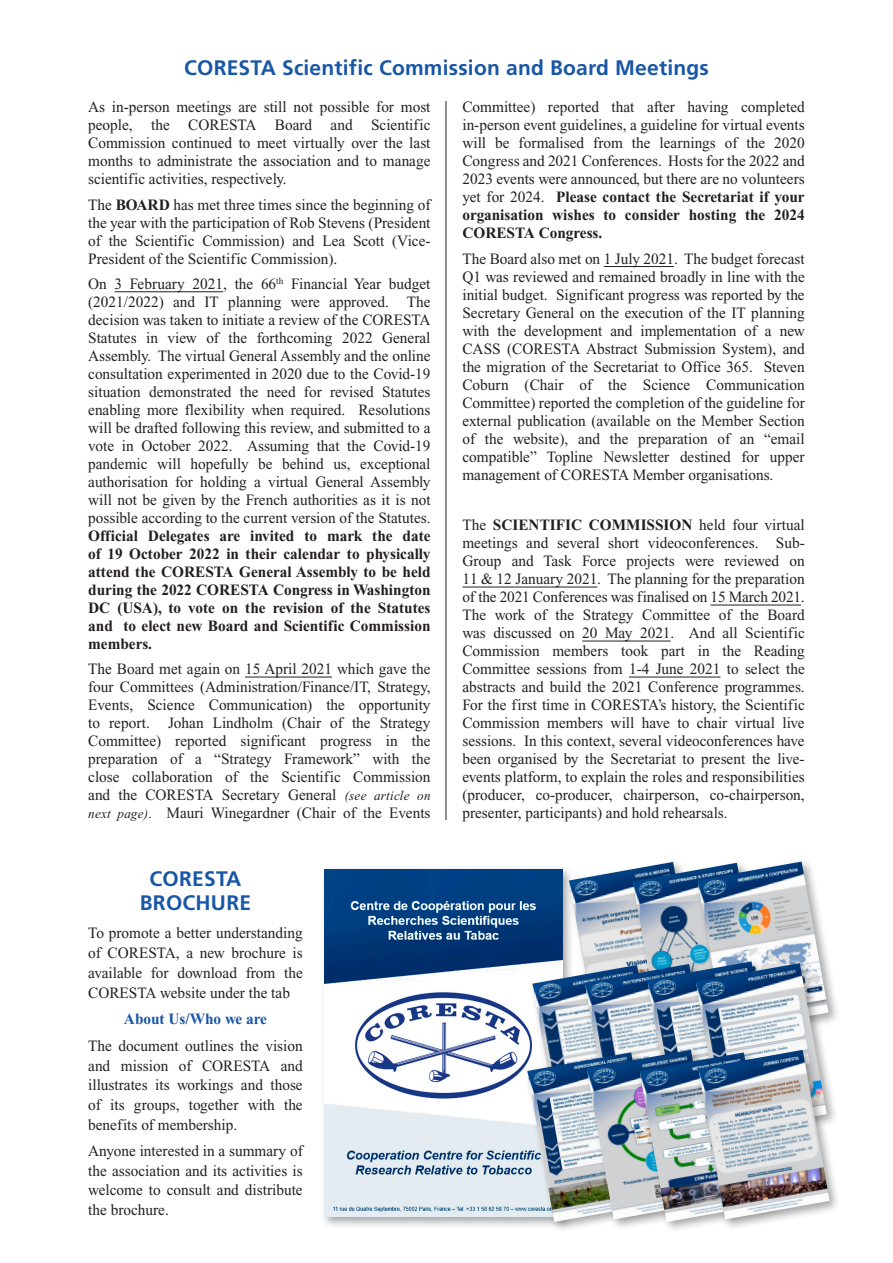
<style>
.page{position:relative;width:893px;height:1263px;background:#fff}
.page>*{position:absolute;margin:0;border:0;box-sizing:border-box;transform-origin:0 0}
.t1{font:700 21px/24px "Frutiger";letter-spacing:.01em;color:#1856a6;text-align:center}
.t2{font:15.75px/18px "Times New Roman";color:#231f20;text-align:justify}
.t3{font:700 15.75px/18px "Times New Roman";color:#231f20;text-align:justify}
.t4{font:700 15.75px "Times New Roman";color:#1856a6}
.s1{font-weight:700}
.s2{font-style:italic;font-size:13.5px}
.s3{font-size:13.5px}
</style>
<div class="page">
<hr style="left:115px;top:291px;width:108px;height:1px;background:#231f20">
<hr style="left:245px;top:677px;width:87px;height:1px;background:#231f20">
<hr style="left:604px;top:266px;width:70px;height:1px;background:#231f20">
<hr style="left:462px;top:587px;width:135px;height:1px;background:#231f20">
<hr style="left:710px;top:605px;width:91px;height:1px;background:#231f20">
<hr style="left:582px;top:641px;width:89px;height:1px;background:#231f20">
<hr style="left:629px;top:677px;width:91px;height:1px;background:#231f20">
<hr style="left:446px;top:101px;width:1px;height:719px;background:#231f20">
<div style="left:320px;top:865px;width:254px;height:364px;background:#231f20;opacity:.4"></div>
<img style="left:324px;top:869px;width:238px;height:347px">
<div style="left:566px;top:859px;width:146px;height:184px;background:#231f20;opacity:.4"></div>
<img style="left:569px;top:862px;width:61px;height:100px">
<img style="left:633px;top:863px;width:61px;height:97px">
<div style="left:694px;top:859px;width:146px;height:184px;background:#231f20;opacity:.4"></div>
<img style="left:697px;top:861px;width:131px;height:99px">
<img style="left:532px;top:965px;width:50px;height:84px">
<img style="left:585px;top:964px;width:59px;height:83px">
<div style="left:644px;top:958px;width:146px;height:185px;background:#231f20;opacity:.4"></div>
<img style="left:647px;top:961px;width:46px;height:86px">
<div style="left:693px;top:960px;width:146px;height:184px;background:#231f20;opacity:.4"></div>
<img style="left:696px;top:963px;width:131px;height:83px">
<div style="left:524px;top:1049px;width:146px;height:185px;background:#231f20;opacity:.4"></div>
<img style="left:527px;top:1052px;width:57px;height:170px">
<div style="left:584px;top:1047px;width:146px;height:184px;background:#231f20;opacity:.4"></div>
<img style="left:587px;top:1050px;width:50px;height:169px">
<div style="left:637px;top:1049px;width:145px;height:185px;background:#231f20;opacity:.4"></div>
<img style="left:639px;top:1052px;width:56px;height:170px">
<div style="left:695px;top:1046px;width:146px;height:185px;background:#231f20;opacity:.4"></div>
<img style="left:698px;top:1050px;width:132px;height:169px">
<h1 class="t1" style="left:184px;top:55px;width:526px">CORESTA Scientific Commission and Board Meetings</h1>
<p class="t2" style="left:88px;top:98px;width:344px">As in-person meetings are still not possible for most people, the CORESTA Board and Scientific Commission continued to meet virtually over the last months to administrate the association and to manage scientific activities, respectively.</p>
<p class="t2" style="left:88px;top:195px;width:344px">The <span class="s1">BOARD</span> has met three times since the beginning of the year with the participation of Rob Stevens (President of the Scientific Commission) and Lea Scott (Vice-President of the Scientific Commission).</p>
<p class="t2" style="left:88px;top:275px;width:344px">On 3 February 2021, the 66<sup>th</sup> Financial Year budget (2021/2022) and IT planning were approved. The decision was taken to initiate a review of the CORESTA Statutes in view of the forthcoming 2022 General Assembly. The virtual General Assembly and the online consultation experimented in 2020 due to the Covid-19 situation demonstrated the need for revised Statutes enabling more flexibility when required. Resolutions will be drafted following this review, and submitted to a vote in October 2022. Assuming that the Covid-19 pandemic will hopefully be behind us, exceptional authorisation for holding a virtual General Assembly will not be given by the French authorities as it is not possible according to the current version of the Statutes.</p>
<p class="t3" style="left:88px;top:526px;width:344px">Official Delegates are invited to mark the date of 19 October 2022 in their calendar to physically attend the CORESTA General Assembly to be held during the 2022 CORESTA Congress in Washington DC (USA), to vote on the revision of the Statutes and to elect new Board and Scientific Commission members.</p>
<p class="t2" style="left:88px;top:660px;width:344px">The Board met again on 15 April 2021 which gave the four Committees (Administration/Finance/IT, Strategy, Events, Science Communication) the opportunity to report. Johan Lindholm (Chair of the Strategy Committee) reported significant progress in the preparation of a “Strategy Framework” with the close collaboration of the Scientific Commission and the CORESTA Secretary General <span class="s2">(see article on next page)</span><span class="s3">.</span> Mauri Winegardner (Chair of the Events</p>
<h1 class="t1" style="left:140px;top:866px;width:113px">CORESTA<br>BROCHURE</h1>
<p class="t2" style="left:88px;top:923px;width:216px;line-height:20px">To promote a better understanding of CORESTA, a new brochure is available for download from the CORESTA website under the tab</p>
<p class="t4" style="left:124px;top:1010px;width:145px">About Us/Who we are</p>
<p class="t2" style="left:88px;top:1035px;width:216px;line-height:20px">The document outlines the vision and mission of CORESTA and illustrates its workings and those of its groups, together with the benefits of membership.</p>
<p class="t2" style="left:88px;top:1140px;width:216px;line-height:20px">Anyone interested in a summary of the association and its activities is welcome to consult and distribute the brochure.</p>
<p class="t2" style="left:462px;top:98px;width:344px">Committee) reported that after having completed in-person event guidelines, a guideline for virtual events will be formalised from the learnings of the 2020<br>Congress and 2021 Conferences. Hosts for the 2022 and 2023 events were announced, but there are no volunteers yet for 2024. <span class="s1">Please contact the Secretariat if your organisation wishes to consider hosting the 2024<br>CORESTA Congress.</span></p>
<p class="t2" style="left:462px;top:249px;width:344px">The Board also met on 1 July 2021. The budget forecast Q1 was reviewed and remained broadly in line with the initial budget. Significant progress was reported by the Secretary General on the execution of the IT planning with the development and implementation of a new CASS (CORESTA Abstract Submission System), and the migration of the Secretariat to Office 365. Steven Coburn (Chair of the Science Communication Committee) reported the completion of the guideline for external publication (available on the Member Section of the website), and the preparation of an “email compatible” Topline Newsletter destined for upper management of CORESTA Member organisations.</p>
<p class="t2" style="left:462px;top:516px;width:344px">The <span class="s1">SCIENTIFIC COMMISSION</span> held four virtual meetings and several short videoconferences. Sub-Group and Task Force projects were reviewed on 11 &amp; 12 January 2021. The planning for the preparation of the 2021 Conferences was finalised on 15 March 2021.<br>The work of the Strategy Committee of the Board was discussed on 20 May 2021. And all Scientific Commission members took part in the Reading Committee sessions from 1-4 June 2021 to select the abstracts and build the 2021 Conference programmes.<br>For the first time in CORESTA’s history, the Scientific Commission members will have to chair virtual live sessions. In this context, several videoconferences have been organised by the Secretariat to present the live&shy;events platform, to explain the roles and responsibilities (producer, co-producer, chairperson, co-chairperson, presenter, participants) and hold rehearsals.</p>
</div>
